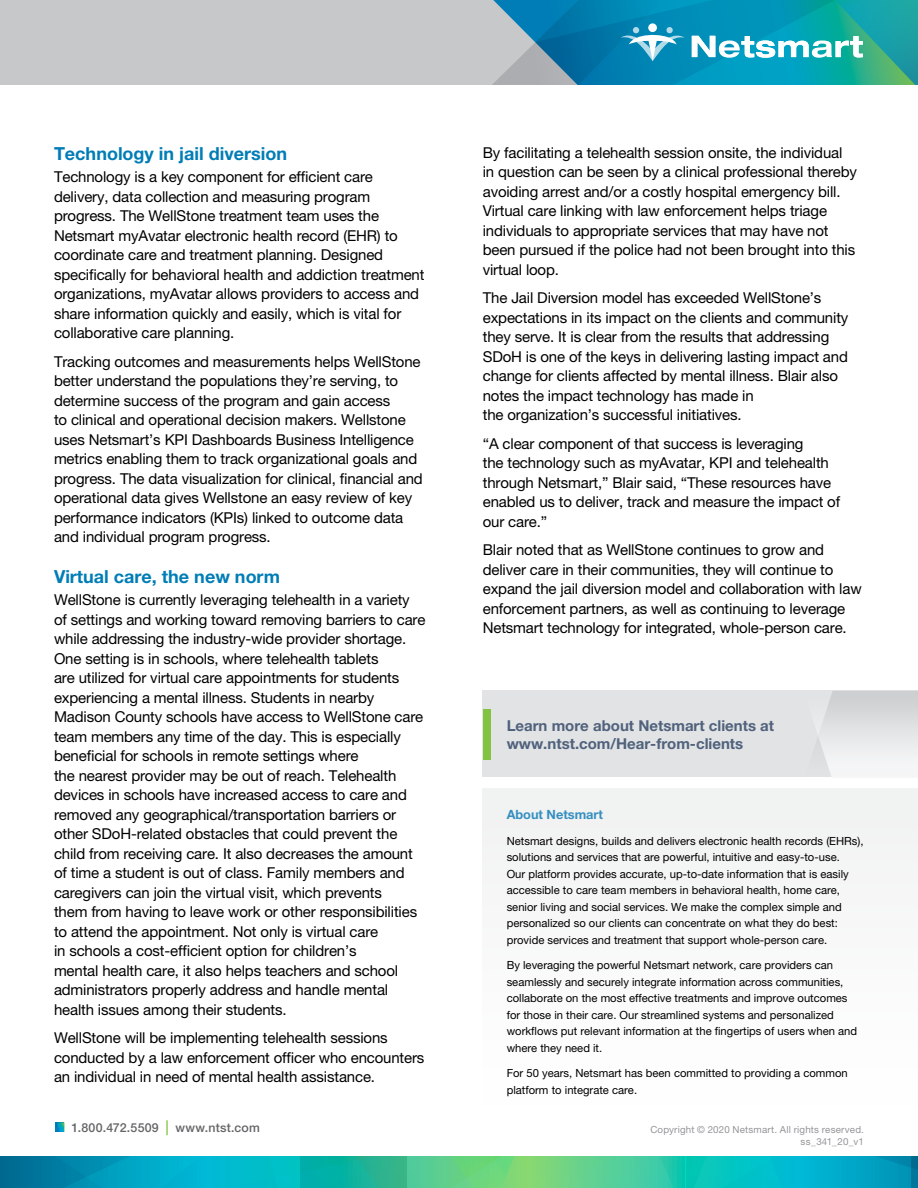
<style>
.page{position:relative;width:918px;height:1188px;background:#fff}
.page>*{position:absolute;margin:0;border:0;box-sizing:border-box;transform-origin:0 0}
.t1{font:700 18px "Helvetica Neue LT Pro";color:#007db6}
.t2{font:15px/19.5px "Helvetica Neue LT Pro";letter-spacing:-.01em;color:#000}
.t3{font:700 15px/18px "Helvetica Neue LT Pro";color:#4f617c}
.t4{font:700 12.75px "Helvetica Neue LT Pro";color:#348fc1}
.t5{font:500 12.3px "Helvetica Neue LT Pro";letter-spacing:.02em;color:#636466}
.t6{font:11.25px/16.5px "Helvetica Neue LT Pro";color:#000}
.t7{font:9.75px/12.3px "Helvetica Neue LT Pro";letter-spacing:.02em;color:#939598;text-align:right}
.s1{font-size:14.85px;color:#82c341}
</style>
<div class="page">
<div style="left:0;top:0;width:918px;height:85px;background:#c7c8ca"></div>
<svg style="left:692px;top:0;width:226px;height:85px;background:#23a9b3"></svg>
<svg style="left:492px;top:0;width:193px;height:85px;background:#328fb4"></svg>
<div style="left:666px;top:27px;width:7px;height:6px;background:#b2dbe9;border-radius:50%"></div>
<div style="left:483px;top:691px;width:435px;height:86px;background:#e2e3e4"></div>
<div style="left:483px;top:788px;width:435px;height:369px;background:#f9fafa"></div>
<svg style="left:817px;top:691px;width:101px;height:86px"></svg>
<div style="left:483px;top:710px;width:7px;height:50px;background:#82c341"></div>
<svg style="left:0;top:1157px;width:918px;height:31px;background:#1fb5ac"></svg>
<svg style="left:56px;top:1122px;width:8px;height:10px"></svg>
<p class="t1" style="left:54px;top:142px;width:235px">Technology in jail diversion</p>
<p class="t2" style="left:54px;top:167px;width:372px">Technology is a key component for efficient care delivery, data collection and measuring program progress. The WellStone treatment team uses the Netsmart myAvatar electronic health record (EHR) to coordinate care and treatment planning. Designed specifically for behavioral health and addiction treatment organizations, myAvatar allows providers to access and share information quickly and easily, which is vital for collaborative care planning.</p>
<p class="t2" style="left:54px;top:352px;width:370px">Tracking outcomes and measurements helps WellStone better understand the populations they’re serving, to determine success of the program and gain access<br>to clinical and operational decision makers. Wellstone uses Netsmart’s KPI Dashboards Business Intelligence metrics enabling them to track organizational goals and progress. The data visualization for clinical, financial and operational data gives Wellstone an easy review of key performance indicators (KPIs) linked to outcome data and individual program progress.</p>
<p class="t1" style="left:54px;top:565px;width:227px">Virtual care, the new norm</p>
<p class="t2" style="left:54px;top:590px;width:373px">WellStone is currently leveraging telehealth in a variety of settings and working toward removing barriers to care while addressing the industry-wide provider shortage.<br>One setting is in schools, where telehealth tablets<br>are utilized for virtual care appointments for students experiencing a mental illness. Students in nearby Madison County schools have access to WellStone care team members any time of the day. This is especially beneficial for schools in remote settings where<br>the nearest provider may be out of reach. Telehealth devices in schools have increased access to care and removed any geographical/transportation barriers or other SDoH-related obstacles that could prevent the child from receiving care. It also decreases the amount of time a student is out of class. Family members and caregivers can join the virtual visit, which prevents<br>them from having to leave work or other responsibilities to attend the appointment. Not only is virtual care<br>in schools a cost-efficient option for children’s<br>mental health care, it also helps teachers and school administrators properly address and handle mental health issues among their students.</p>
<p class="t2" style="left:54px;top:1028px;width:372px">WellStone will be implementing telehealth sessions conducted by a law enforcement officer who encounters an individual in need of mental health assistance.</p>
<p class="t2" style="left:483px;top:142px;width:376px">By facilitating a telehealth session onsite, the individual in question can be seen by a clinical professional thereby avoiding arrest and/or a costly hospital emergency bill.<br>Virtual care linking with law enforcement helps triage individuals to appropriate services that may have not been pursued if the police had not been brought into this virtual loop.</p>
<p class="t2" style="left:483px;top:288px;width:367px">The Jail Diversion model has exceeded WellStone’s expectations in its impact on the clients and community they serve. It is clear from the results that addressing SDoH is one of the keys in delivering lasting impact and change for clients affected by mental illness. Blair also notes the impact technology has made in<br>the organization’s successful initiatives.</p>
<p class="t2" style="left:483px;top:433px;width:359px">“A clear component of that success is leveraging<br>the technology such as myAvatar, KPI and telehealth through Netsmart,” Blair said, “These resources have enabled us to deliver, track and measure the impact of our care.”</p>
<p class="t2" style="left:483px;top:540px;width:380px">Blair noted that as WellStone continues to grow and deliver care in their communities, they will continue to expand the jail diversion model and collaboration with law enforcement partners, as well as continuing to leverage Netsmart technology for integrated, whole-person care.</p>
<p class="t3" style="left:507px;top:716px;width:269px">Learn more about Netsmart clients at www.ntst.com/Hear-from-clients</p>
<p class="t4" style="left:507px;top:807px;width:98px">About Netsmart</p>
<p class="t6" style="left:507px;top:832px;width:358px">Netsmart designs, builds and delivers electronic health records (EHRs), solutions and services that are powerful, intuitive and easy-to-use.<br>Our platform provides accurate, up-to-date information that is easily accessible to care team members in behavioral health, home care, senior living and social services. We make the complex simple and personalized so our clients can concentrate on what they do best: provide services and treatment that support whole-person care.</p>
<p class="t6" style="left:507px;top:957px;width:352px">By leveraging the powerful Netsmart network, care providers can seamlessly and securely integrate information across communities, collaborate on the most effective treatments and improve outcomes for those in their care. Our streamlined systems and personalized workflows put relevant information at the fingertips of users when and where they need it.</p>
<p class="t6" style="left:507px;top:1065px;width:343px">For 50 years, Netsmart has been committed to providing a common platform to integrate care.</p>
<p class="t5" style="left:71px;top:1120px;width:190px">1.800.472.5509 <span class="s1">|</span> www.ntst.com</p>
<p class="t7" style="left:650px;top:1123px;width:215px">Copyright © 2020 Netsmart. All rights reserved. ss_341_20_v1</p>
</div>
